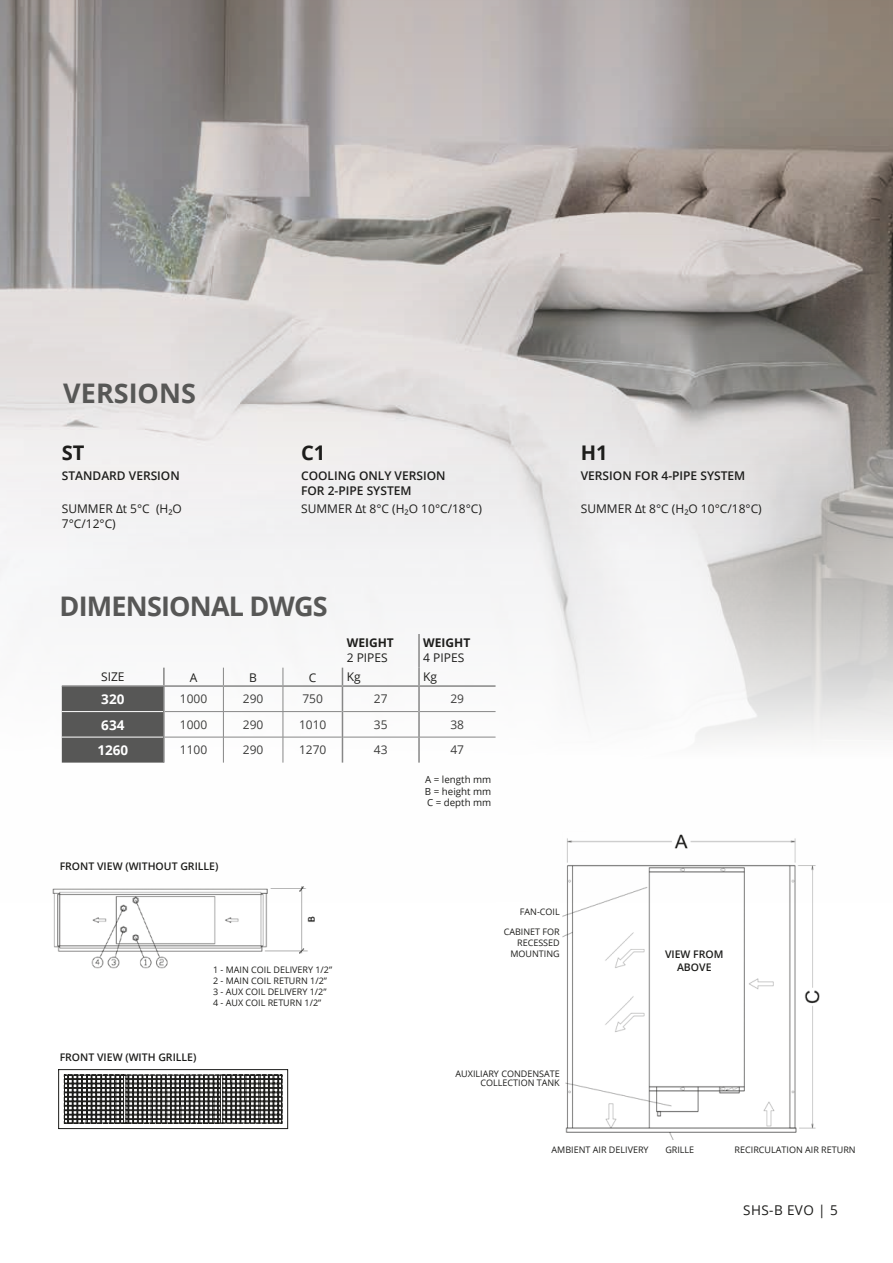
<style>
.page{position:relative;width:893px;height:1263px;background:#fff}
.page>*{position:absolute;margin:0;border:0;box-sizing:border-box;transform-origin:0 0}
.t1{font:700 27px "Open Sans";letter-spacing:-.03em;color:#575756}
.t2{font:700 27px "Open Sans";color:#575756}
.t3{font:700 20.1px "Open Sans";color:#1d1d1b}
.t4{font:13.5px "Open Sans";letter-spacing:.03em;color:#1d1d1b}
.t5{font:700 13.5px "Open Sans";color:#fff}
.t6{font:12px/14.4px "Open Sans";color:#1d1d1b}
.t7{font:600 12px/14.4px "Open Sans";color:#1d1d1b}
.t8{font:12px "Open Sans";color:#3d3d3c}
.t9{font:700 12px "Open Sans";color:#1d1d1b}
.t10{font:600 10.5px/12.6px "Open Sans";color:#1d1d1b;text-align:center}
.t11{font:9.75px/11.7px "Open Sans";color:#1d1d1b;text-align:justify}
.t12{font:9px/10.8px "Open Sans";color:#1d1d1b;text-align:right}
</style>
<div class="page">
<img style="left:53px;top:902px;width:262px;height:67px">
<img style="left:0;top:551px;width:893px;height:351px">
<svg style="left:0;top:0;width:893px;height:551px;background:#bdb8b6"></svg>
<img style="left:562px;top:832px;width:300px;height:308px">
<div style="left:659px;top:950px;width:70px;height:72px;background:#fff"></div>
<hr style="left:420px;top:711px;width:76px;height:1px;background:#878787">
<hr style="left:420px;top:737px;width:76px;height:1px;background:#878787">
<hr style="left:165px;top:711px;width:58px;height:1px;background:#878787">
<hr style="left:223px;top:711px;width:60px;height:1px;background:#878787">
<hr style="left:283px;top:711px;width:59px;height:1px;background:#878787">
<hr style="left:343px;top:711px;width:75px;height:1px;background:#878787">
<hr style="left:165px;top:737px;width:58px;height:1px;background:#878787">
<hr style="left:223px;top:737px;width:60px;height:1px;background:#878787">
<hr style="left:283px;top:737px;width:59px;height:1px;background:#878787">
<hr style="left:343px;top:737px;width:75px;height:1px;background:#878787">
<hr style="left:418px;top:634px;width:2px;height:34px;background:#878787">
<svg style="left:418px;top:668px;width:2px;height:17px"></svg>
<hr style="left:418px;top:687px;width:2px;height:24px;background:#878787">
<hr style="left:418px;top:711px;width:2px;height:26px;background:#878787">
<hr style="left:418px;top:737px;width:2px;height:26px;background:#878787">
<hr style="left:283px;top:685px;width:59px;height:2px;background:#878787">
<hr style="left:342px;top:685px;width:77px;height:2px;background:#878787">
<hr style="left:419px;top:685px;width:77px;height:2px;background:#878787">
<hr style="left:164px;top:685px;width:59px;height:2px;background:#878787">
<hr style="left:223px;top:685px;width:60px;height:2px;background:#878787">
<svg style="left:223px;top:668px;width:1px;height:95px"></svg>
<svg style="left:283px;top:668px;width:1px;height:95px"></svg>
<svg style="left:62px;top:668px;width:103px;height:95px"></svg>
<hr style="left:163px;top:687px;width:2px;height:24px;background:#878787">
<hr style="left:163px;top:711px;width:2px;height:26px;background:#878787">
<hr style="left:163px;top:737px;width:2px;height:26px;background:#878787">
<svg style="left:342px;top:668px;width:1px;height:95px"></svg>
<div style="left:213px;top:966px;width:223px;height:48px;background:#fff"></div>
<hr style="left:59px;top:1128px;width:229px;height:1px;background:#1d1d1b">
<hr style="left:58px;top:1069px;width:1px;height:59px;background:#1d1d1b">
<hr style="left:59px;top:1069px;width:229px;height:1px;background:#1d1d1b">
<hr style="left:287px;top:1069px;width:1px;height:59px;background:#1d1d1b">
<svg style="left:64px;top:1075px;width:219px;height:49px"></svg>
<h1 class="t2" style="left:63px;top:374px;width:134px">VERSIONS</h1>
<h2 class="t3" style="left:62px;top:439px;width:24px">ST</h2>
<h2 class="t3" style="left:301px;top:439px;width:26px">C1</h2>
<h3 class="t7" style="left:301px;top:469px;width:146px">COOLING ONLY VERSION<br>FOR 2-PIPE SYSTEM</h3>
<h3 class="t6" style="left:301px;top:502px;width:182px">SUMMER Δt 8°C (H²O 10°C/18°C)</h3>
<h3 class="t7" style="left:62px;top:469px;width:119px">STANDARD VERSION</h3>
<h3 class="t6" style="left:62px;top:502px;width:122px">SUMMER Δt 5°C (H²O<br>7°C/12°C)</h3>
<h2 class="t3" style="left:581px;top:439px;width:28px">H1</h2>
<h3 class="t7" style="left:581px;top:469px;width:166px">VERSION FOR 4-PIPE SYSTEM</h3>
<h3 class="t6" style="left:581px;top:502px;width:182px">SUMMER Δt 8°C (H²O 10°C/18°C)</h3>
<h1 class="t1" style="left:60px;top:587px;width:269px">DIMENSIONAL DWGS</h1>
<h3 class="t9" style="left:347px;top:635px;width:49px">WEIGHT</h3>
<h3 class="t6" style="left:347px;top:650px;width:43px">2 PIPES</h3>
<h3 class="t9" style="left:423px;top:635px;width:49px">WEIGHT</h3>
<h3 class="t6" style="left:423px;top:650px;width:43px">4 PIPES</h3>
<h3 class="t6" style="left:101px;top:669px;width:25px">SIZE</h3>
<h3 class="t6" style="left:190px;top:670px;width:9px">A</h3>
<h3 class="t6" style="left:249px;top:670px;width:9px">B</h3>
<h3 class="t6" style="left:309px;top:670px;width:9px">C</h3>
<h3 class="t6" style="left:347px;top:669px;width:15px">Kg</h3>
<h3 class="t6" style="left:423px;top:669px;width:15px">Kg</h3>
<h3 class="t5" style="left:101px;top:689px;width:25px">320</h3>
<h3 class="t8" style="left:180px;top:691px;width:29px">1000</h3>
<h3 class="t8" style="left:243px;top:691px;width:22px">290</h3>
<h3 class="t8" style="left:302px;top:691px;width:22px">750</h3>
<h3 class="t8" style="left:374px;top:691px;width:15px">27</h3>
<h3 class="t8" style="left:450px;top:691px;width:15px">29</h3>
<h3 class="t5" style="left:101px;top:715px;width:25px">634</h3>
<h3 class="t8" style="left:180px;top:716px;width:29px">1000</h3>
<h3 class="t8" style="left:243px;top:716px;width:22px">290</h3>
<h3 class="t8" style="left:299px;top:716px;width:29px">1010</h3>
<h3 class="t8" style="left:374px;top:716px;width:15px">35</h3>
<h3 class="t8" style="left:450px;top:716px;width:15px">38</h3>
<h3 class="t5" style="left:97px;top:740px;width:32px">1260</h3>
<h3 class="t8" style="left:180px;top:742px;width:29px">1100</h3>
<h3 class="t8" style="left:243px;top:742px;width:22px">290</h3>
<h3 class="t8" style="left:299px;top:742px;width:29px">1270</h3>
<h3 class="t8" style="left:374px;top:742px;width:15px">43</h3>
<h3 class="t8" style="left:450px;top:742px;width:15px">47</h3>
<p class="t11" style="left:425px;top:773px;width:68px">A = length mm B = height mm C = depth mm</p>
<p class="t10" style="left:60px;top:859px;width:160px">FRONT VIEW (WITHOUT GRILLE)</p>
<p class="t12" style="left:213px;top:964px;width:121px;text-align:left">1 - MAIN COIL DELIVERY 1/2”<br>2 - MAIN COIL RETURN 1/2”<br>3 - AUX COIL DELIVERY 1/2”<br>4 - AUX COIL RETURN 1/2”</p>
<p class="t10" style="left:60px;top:1051px;width:138px">FRONT VIEW (WITH GRILLE)</p>
<p class="t12" style="left:520px;top:906px;width:41px">FAN-COIL</p>
<p class="t12" style="left:504px;top:926px;width:58px">CABINET FOR<br>RECESSED<br>MOUNTING</p>
<p class="t12" style="left:456px;top:1069px;width:106px;line-height:9px">AUXILIARY CONDENSATE<br>COLLECTION TANK</p>
<p class="t10" style="left:665px;top:947px;width:60px">VIEW FROM<br>ABOVE</p>
<p class="t12" style="left:552px;top:1144px;width:99px">AMBIENT AIR DELIVERY</p>
<p class="t12" style="left:665px;top:1144px;width:30px">GRILLE</p>
<p class="t12" style="left:735px;top:1144px;width:123px">RECIRCULATION AIR RETURN</p>
<h3 class="t4" style="left:743px;top:1201px;width:96px">SHS-B EVO | 5</h3>
</div>
